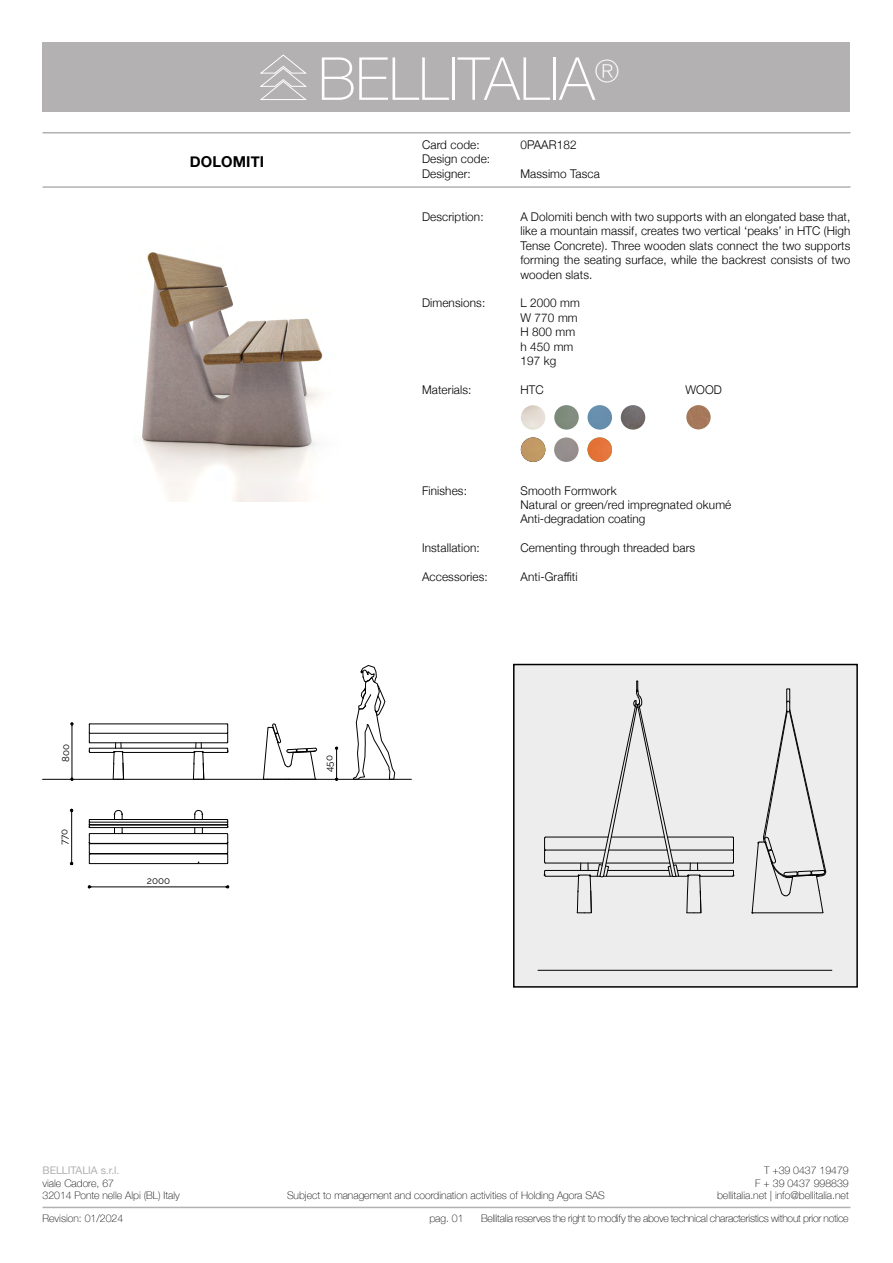
<style>
.page{position:relative;width:893px;height:1263px;background:#fff}
.page>*{position:absolute;margin:0;border:0;box-sizing:border-box;transform-origin:0 0}
.t1{font:100 59.4px "Helvetica Neue";color:#fff}
.t2{font:700 15px "Helvetica Neue";letter-spacing:.01em;color:#000}
.t3{font:300 12px/14.4px "Helvetica Neue";letter-spacing:.01em;color:#000}
.t4{font:100 10.5px/12.6px "Helvetica Neue";color:#000;text-align:right}
.t5{font:100 10.5px "Helvetica Neue";letter-spacing:-.02em;color:#000}
.t6{font:10.5px "Helvetica Neue";color:#b2b1b1}
.t7{font:9.75px "Raleway";color:#020203}
</style>
<div class="page">
<div style="left:43px;top:42px;width:807px;height:69px;background:#b3b1b1"></div>
<hr style="left:43px;top:132px;width:807px;height:1px;background:#b3b1b1">
<hr style="left:43px;top:186px;width:807px;height:2px;background:#b3b1b1">
<img style="left:141px;top:252px;width:182px;height:250px">
<svg style="left:260px;top:54px;width:47px;height:46px"></svg>
<img style="left:587px;top:405px;width:25px;height:25px;border-radius:12px">
<img style="left:554px;top:437px;width:25px;height:25px;border-radius:12px">
<img style="left:554px;top:405px;width:25px;height:25px;border-radius:12px">
<img style="left:587px;top:437px;width:25px;height:25px;border-radius:12px">
<img style="left:521px;top:405px;width:24px;height:25px;border-radius:12px">
<img style="left:521px;top:437px;width:24px;height:25px;border-radius:12px">
<img style="left:621px;top:405px;width:24px;height:25px;border-radius:12px">
<img style="left:686px;top:405px;width:25px;height:24px;border-radius:12px">
<hr style="left:43px;top:779px;width:368px;height:1px;background:#010202">
<hr style="left:123px;top:752px;width:71px;height:1px;background:#020203">
<hr style="left:90px;top:748px;width:137px;height:1px;background:#020203">
<hr style="left:90px;top:724px;width:137px;height:1px;background:#020203">
<hr style="left:90px;top:742px;width:137px;height:1px;background:#020203">
<hr style="left:90px;top:733px;width:137px;height:1px;background:#020203">
<svg style="left:89px;top:723px;width:35px;height:57px"></svg>
<svg style="left:193px;top:723px;width:35px;height:57px"></svg>
<hr style="left:90px;top:833px;width:137px;height:1px;background:#020203">
<hr style="left:90px;top:863px;width:137px;height:1px;background:#020203">
<hr style="left:90px;top:854px;width:137px;height:1px;background:#020203">
<hr style="left:90px;top:819px;width:137px;height:1px;background:#020203">
<hr style="left:90px;top:824px;width:137px;height:1px;background:#020203">
<hr style="left:90px;top:827px;width:137px;height:1px;background:#020203">
<hr style="left:90px;top:843px;width:137px;height:1px;background:#020203">
<hr style="left:90px;top:853px;width:137px;height:1px;background:#020203">
<hr style="left:90px;top:822px;width:137px;height:1px;background:#020203">
<hr style="left:90px;top:825px;width:137px;height:1px;background:#020203">
<svg style="left:114px;top:810px;width:9px;height:9px"></svg>
<svg style="left:226px;top:819px;width:2px;height:45px"></svg>
<svg style="left:89px;top:819px;width:1px;height:45px"></svg>
<svg style="left:194px;top:810px;width:9px;height:9px"></svg>
<hr style="left:72px;top:726px;width:1px;height:51px;background:#020203">
<hr style="left:91px;top:887px;width:134px;height:1px;background:#020203">
<hr style="left:71px;top:812px;width:1px;height:49px;background:#020203">
<svg style="left:353px;top:665px;width:42px;height:115px"></svg>
<svg style="left:335px;top:747px;width:3px;height:32px"></svg>
<svg style="left:263px;top:724px;width:54px;height:56px"></svg>
<div style="left:514px;top:664px;width:343px;height:323px;background:#ededed"></div>
<div style="left:513px;top:664px;width:345px;height:324px;border:2px solid #000"></div>
<hr style="left:545px;top:876px;width:34px;height:1px;background:#020203">
<hr style="left:700px;top:876px;width:33px;height:1px;background:#020203">
<hr style="left:677px;top:870px;width:56px;height:1px;background:#020203">
<hr style="left:545px;top:870px;width:53px;height:1px;background:#020203">
<hr style="left:667px;top:837px;width:66px;height:1px;background:#020203">
<hr style="left:545px;top:837px;width:63px;height:1px;background:#020203">
<hr style="left:545px;top:863px;width:57px;height:1px;background:#020203">
<hr style="left:673px;top:863px;width:60px;height:1px;background:#020203">
<hr style="left:670px;top:850px;width:63px;height:1px;background:#020203">
<hr style="left:545px;top:850px;width:60px;height:1px;background:#020203">
<svg style="left:544px;top:870px;width:2px;height:7px"></svg>
<svg style="left:732px;top:836px;width:2px;height:28px"></svg>
<svg style="left:544px;top:836px;width:2px;height:28px"></svg>
<svg style="left:576px;top:681px;width:126px;height:232px"></svg>
<svg style="left:751px;top:688px;width:76px;height:225px"></svg>
<hr style="left:752px;top:912px;width:71px;height:1px;background:#020203">
<hr style="left:538px;top:970px;width:294px;height:1px;background:#010202">
<hr style="left:43px;top:1207px;width:807px;height:1px;background:#b3b1b1">
<p class="t7" style="left:60px;top:761px;width:19px;rotate:-90deg">800</p>
<p class="t7" style="left:58px;top:845px;width:18px;rotate:-90deg">770</p>
<p class="t2" style="left:190px;top:150px;width:76px">DOLOMITI</p>
<h1 class="t1" style="left:318px;top:34px;width:303px">BELLITALIA<sup>®</sup></h1>
<p class="t3" style="left:422px;top:137px;width:70px">Card code:<br>Design code:<br>Designer:</p>
<p class="t3" style="left:422px;top:209px;width:63px">Description:</p>
<p class="t3" style="left:422px;top:295px;width:65px">Dimensions:</p>
<p class="t3" style="left:422px;top:381px;width:51px">Materials:</p>
<p class="t3" style="left:520px;top:137px;width:58px">0PAAR182</p>
<p class="t3" style="left:520px;top:165px;width:81px">Massimo Tasca</p>
<p class="t3" style="left:520px;top:209px;width:331px;text-align:justify">A Dolomiti bench with two supports with an elongated base that, like a mountain massif, creates two vertical ‘peaks’ in HTC (High Tense Concrete). Three wooden slats connect the two supports forming the seating surface, while the backrest consists of two wooden slats.</p>
<p class="t3" style="left:520px;top:295px;width:61px">L 2000 mm<br>W 770 mm<br>H 800 mm h 450 mm<br>197 kg</p>
<p class="t3" style="left:520px;top:381px;width:25px">HTC</p>
<p class="t3" style="left:685px;top:381px;width:38px">WOOD</p>
<p class="t3" style="left:422px;top:482px;width:46px">Finishes:</p>
<p class="t3" style="left:422px;top:540px;width:59px">Installation:</p>
<p class="t3" style="left:422px;top:569px;width:67px">Accessories:</p>
<p class="t3" style="left:520px;top:482px;width:212px">Smooth Formwork<br>Natural or green/red impregnated okumé<br>Anti-degradation coating</p>
<p class="t3" style="left:520px;top:540px;width:176px">Cementing through threaded bars</p>
<p class="t3" style="left:520px;top:569px;width:59px">Anti-Graffiti</p>
<p class="t7" style="left:147px;top:875px;width:25px">2000</p>
<p class="t7" style="left:323px;top:772px;width:18px;rotate:-90deg">450</p>
<p class="t6" style="left:43px;top:1163px;width:79px">BELLITALIA s.r.l.</p>
<p class="t4" style="left:43px;top:1176px;width:139px;text-align:left">viale Cadore, 67<br>32014 Ponte nelle Alpi (BL) Italy</p>
<p class="t4" style="left:43px;top:1212px;width:82px">Revision: 01/2024</p>
<p class="t4" style="left:429px;top:1212px;width:36px">pag. 01</p>
<p class="t5" style="left:481px;top:1210px;width:369px">Bellitalia reserves the right to modify the above technical characteristics without prior notice</p>
<p class="t4" style="left:717px;top:1163px;width:133px">T +39 0437 19479<br>F + 39 0437 998839 bellitalia.net | info@bellitalia.net</p>
<p class="t4" style="left:287px;top:1189px;width:319px">Subject to management and coordination activities of Holding Agora SAS</p>
</div>
